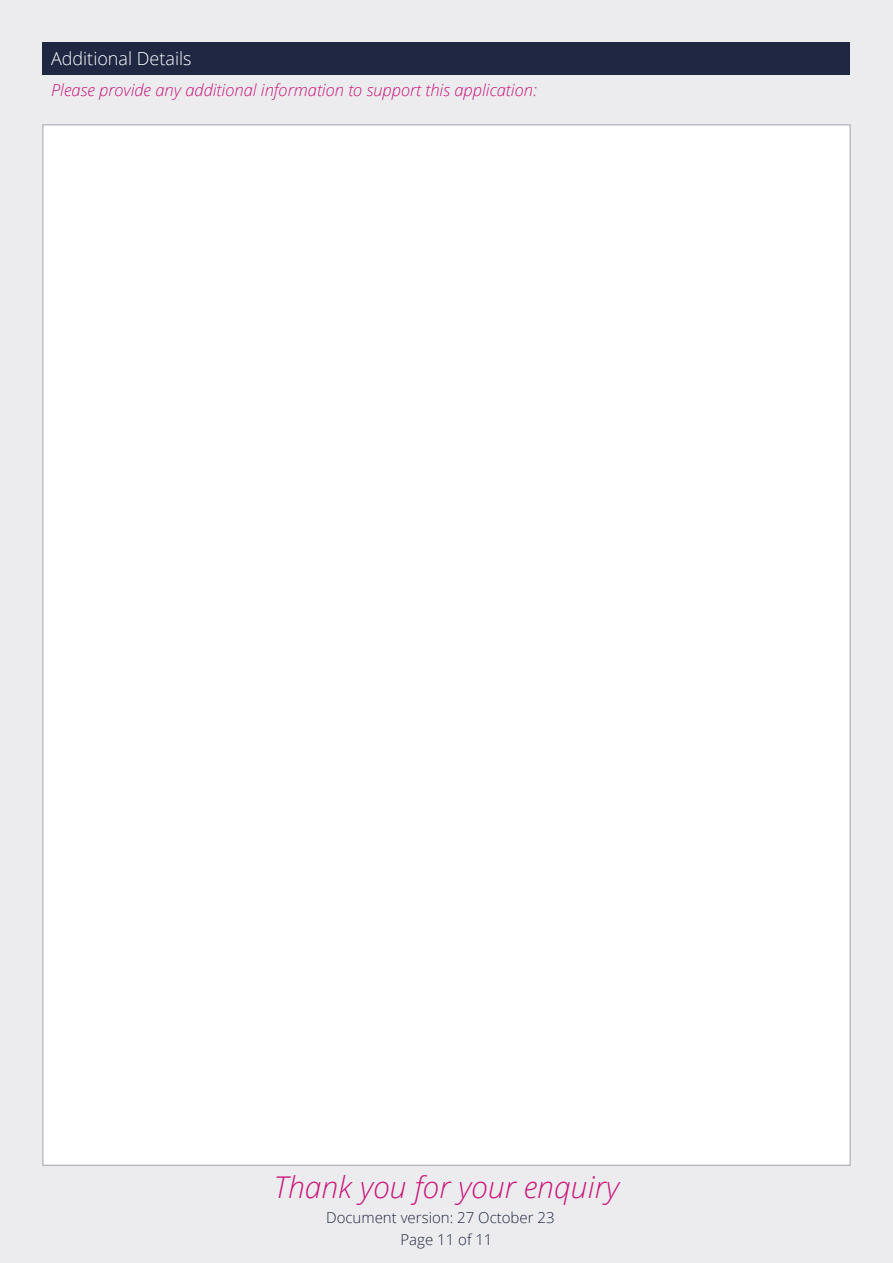
<style>
.page{position:relative;width:893px;height:1263px;background:#ececee}
.page>*{position:absolute;margin:0;border:0;box-sizing:border-box;transform-origin:0 0}
.t1{font:italic 300 30px "Open Sans";color:#c9187d}
.t2{font:300 18px "Open Sans";color:#fff}
.t3{font:italic 300 16.5px "Open Sans";color:#c9157c}
.t4{font:300 15px "Open Sans";color:#1e2743}
</style>
<div class="page">
<div style="left:43px;top:43px;width:807px;height:32px;background:#1f2743"></div>
<div style="left:43px;top:124px;width:807px;height:1041px;background:#fff;border:1px solid #a3a1ad"></div>
<p class="t2" style="left:51px;top:46px;width:142px">Additional Details</p>
<p class="t3" style="left:51px;top:79px;width:487px">Please provide any additional information to support this application:</p>
<p class="t1" style="left:274px;top:1166px;width:347px">Thank you for your enquiry</p>
<p class="t4" style="left:326px;top:1207px;width:230px">Document version: 27 October 23</p>
<p class="t4" style="left:400px;top:1229px;width:94px">Page 11 of 11</p>
</div>
